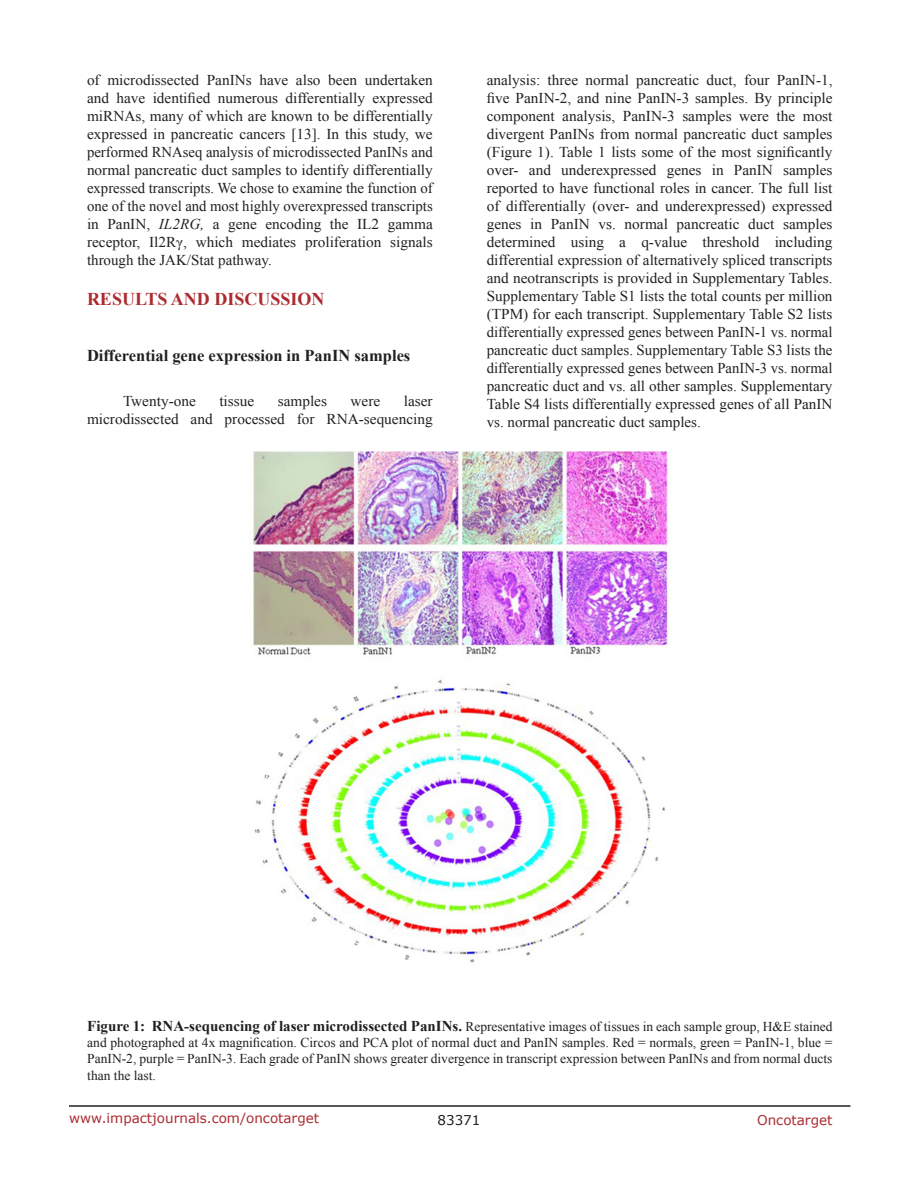
<style>
.page{position:relative;width:918px;height:1188px;background:#fff}
.page>*{position:absolute;margin:0;border:0;box-sizing:border-box;transform-origin:0 0}
.Heading{font:700 18px "Times New Roman";color:#ac2b31}
.SubHeading{font:700 16.5px "Times New Roman";color:#221f22}
.BodyText{font:15px/18px "Times New Roman";color:#221f22;text-align:justify}
.FigureText{font:13.5px/16.2px "Times New Roman";color:#221f22;text-align:justify}
.t1{font:13.5px "Verdana";color:#ac2b31}
.t2{font:13.5px "Verdana";color:#221f22}
.s1{font-style:italic}
.s2{font-weight:700;font-size:15px}
</style>
<div class="page">
<hr style="left:69px;top:1105px;width:781px;height:2px;background:#231f20">
<img style="left:253px;top:452px;width:417px;height:511px">
<p class="BodyText" style="left:87px;top:71px;width:347px">of microdissected PanINs have also been undertaken and have identified numerous differentially expressed miRNAs, many of which are known to be differentially expressed in pancreatic cancers [13]. In this study, we performed RNAseq analysis of microdissected PanINs and normal pancreatic duct samples to identify differentially expressed transcripts. We chose to examine the function of one of the novel and most highly overexpressed transcripts in PanIN, <span class="s1">IL2RG,</span> a gene encoding the IL2 gamma receptor, Il2Rγ, which mediates proliferation signals through the JAK/Stat pathway.</p>
<p class="Heading" style="left:87px;top:287px;width:239px">RESULTS AND DISCUSSION</p>
<p class="SubHeading" style="left:87px;top:344px;width:325px">Differential gene expression in PanIN samples</p>
<p class="BodyText" style="left:123px;top:392px;width:74px">Twenty-one</p>
<p class="BodyText" style="left:219px;top:392px;width:36px">tissue</p>
<p class="BodyText" style="left:278px;top:392px;width:51px">samples</p>
<p class="BodyText" style="left:351px;top:392px;width:31px">were</p>
<p class="BodyText" style="left:87px;top:392px;width:347px;text-align:right">laser<br>microdissected and processed for RNA-sequencing</p>
<p class="BodyText" style="left:487px;top:71px;width:347px">analysis: three normal pancreatic duct, four PanIN-1, five PanIN-2, and nine PanIN-3 samples. By principle component analysis, PanIN-3 samples were the most divergent PanINs from normal pancreatic duct samples (Figure 1). Table 1 lists some of the most significantly over- and underexpressed genes in PanIN samples reported to have functional roles in cancer. The full list of differentially (over- and underexpressed) expressed genes in PanIN vs. normal pancreatic duct samples determined using a q-value threshold including differential expression of alternatively spliced transcripts and neotranscripts is provided in Supplementary Tables.<br>Supplementary Table S1 lists the total counts per million (TPM) for each transcript. Supplementary Table S2 lists differentially expressed genes between PanIN-1 vs. normal pancreatic duct samples. Supplementary Table S3 lists the differentially expressed genes between PanIN-3 vs. normal pancreatic duct and vs. all other samples. Supplementary Table S4 lists differentially expressed genes of all PanIN vs. normal pancreatic duct samples.</p>
<p class="FigureText" style="left:87px;top:1018px;width:747px"><span class="s2">Figure 1: RNA-sequencing of laser microdissected PanINs.</span> Representative images of tissues in each sample group, H&amp;E stained and photographed at 4x magnification. Circos and PCA plot of normal duct and PanIN samples. Red = normals, green = PanIN-1, blue = PanIN-2, purple = PanIN-3. Each grade of PanIN shows greater divergence in transcript expression between PanINs and from normal ducts than the last.</p>
<p class="t1" style="left:69px;top:1109px;width:252px">www.impactjournals.com/oncotarget</p>
<p class="t2" style="left:438px;top:1111px;width:44px">83371</p>
<p class="t1" style="left:757px;top:1111px;width:77px">Oncotarget</p>
</div>
